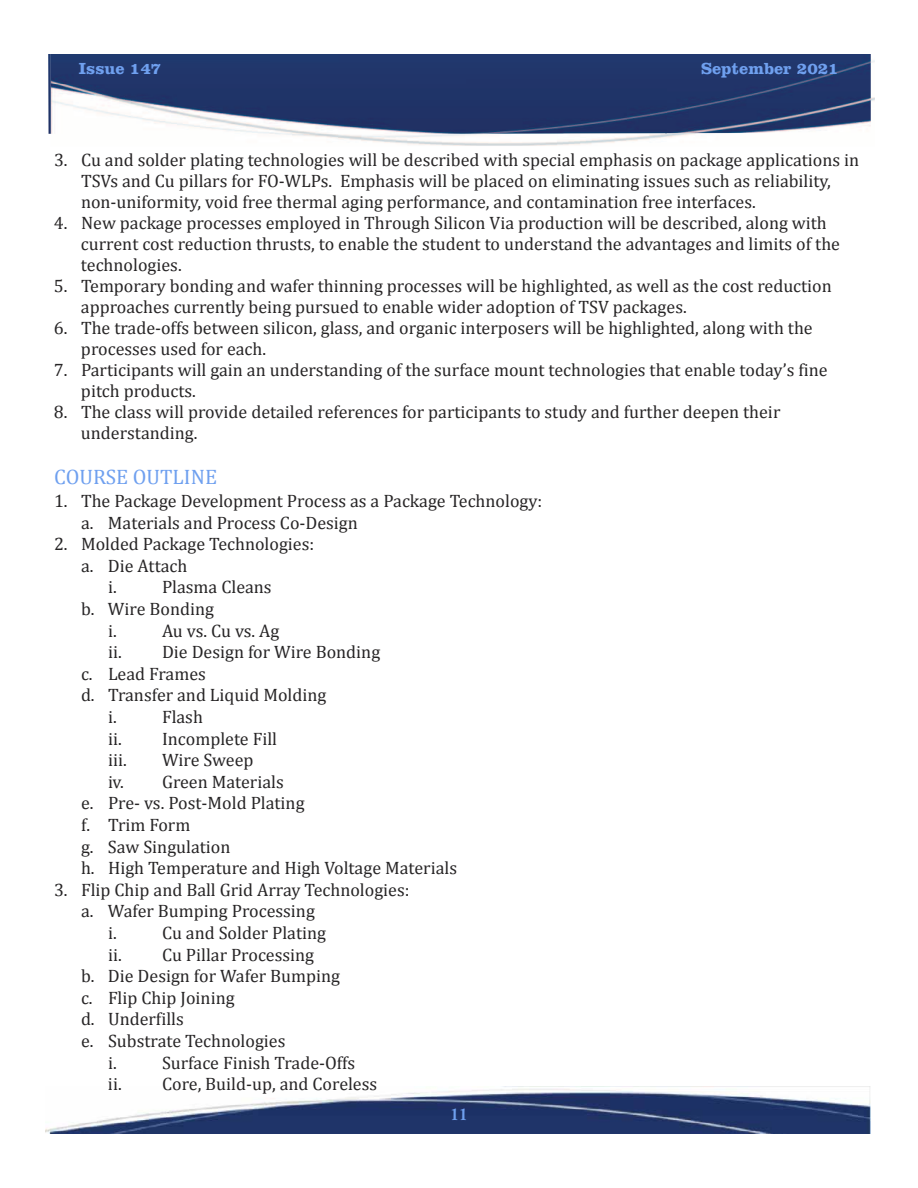
<style>
.page{position:relative;width:918px;height:1188px;background:#fff}
.page>*{position:absolute;margin:0;border:0;box-sizing:border-box;transform-origin:0 0}
.t1{font:21px "Cambria";color:#6fa0ef}
.t2{font:18px/21px "Cambria";color:#272526}
.t3{font:700 16.5px "Clarendon BT";color:#6fa0ef}
.t4{font:700 16.5px "Calisto";color:#6fa0ef}
</style>
<div class="page">
<img style="left:48px;top:54px;width:3px;height:80px">
<img style="left:871px;top:60px;width:4px;height:41px">
<img style="left:279px;top:134px;width:413px;height:12px">
<img style="left:51px;top:54px;width:820px;height:80px">
<img style="left:45px;top:1087px;width:825px;height:47px">
<p class="t3" style="left:79px;top:62px;width:84px">Issue 147</p>
<p class="t3" style="left:701px;top:62px;width:139px">September 2021</p>
<p class="t2" style="left:81px;top:149px;width:780px;text-indent:-27px">3. Cu and solder plating technologies will be described with special emphasis on package applications in<br>TSVs and Cu pillars for FO-WLPs. Emphasis will be placed on eliminating issues such as reliability, non-uniformity, void free thermal aging performance, and contamination free interfaces.</p>
<p class="t2" style="left:81px;top:212px;width:761px;text-indent:-27px">4. New package processes employed in Through Silicon Via production will be described, along with current cost reduction thrusts, to enable the student to understand the advantages and limits of the technologies.</p>
<p class="t2" style="left:81px;top:275px;width:752px;text-indent:-27px">5. Temporary bonding and wafer thinning processes will be highlighted, as well as the cost reduction approaches currently being pursued to enable wider adoption of TSV packages.</p>
<p class="t2" style="left:81px;top:317px;width:733px;text-indent:-27px">6. The trade-offs between silicon, glass, and organic interposers will be highlighted, along with the processes used for each.</p>
<p class="t2" style="left:81px;top:359px;width:748px;text-indent:-27px">7. Participants will gain an understanding of the surface mount technologies that enable today’s fine pitch products.</p>
<p class="t2" style="left:81px;top:401px;width:701px;text-indent:-27px">8. The class will provide detailed references for participants to study and further deepen their understanding.</p>
<p class="t1" style="left:54px;top:464px;width:165px">COURSE OUTLINE</p>
<p class="t2" style="left:81px;top:490px;width:463px;line-height:21.6px;text-indent:-27px">1. The Package Development Process as a Package Technology: a. Materials and Process Co-Design</p>
<p class="t2" style="left:54px;top:533px;width:262px">2. Molded Package Technologies:</p>
<p class="t2" style="left:81px;top:555px;width:108px">a. Die Attach</p>
<p class="t2" style="left:108px;top:576px;width:10px">i.</p>
<p class="t2" style="left:162px;top:576px;width:111px">Plasma Cleans</p>
<p class="t2" style="left:81px;top:598px;width:135px">b. Wire Bonding</p>
<p class="t2" style="left:108px;top:620px;width:10px">i.</p>
<p class="t2" style="left:162px;top:620px;width:119px">Au vs. Cu vs. Ag</p>
<p class="t2" style="left:108px;top:641px;width:274px">ii. Die Design for Wire Bonding</p>
<p class="t2" style="left:81px;top:663px;width:126px">c. Lead Frames</p>
<p class="t2" style="left:81px;top:684px;width:247px">d. Transfer and Liquid Molding</p>
<p class="t2" style="left:108px;top:706px;width:10px">i.</p>
<p class="t2" style="left:108px;top:706px;width:171px;line-height:21.6px;text-indent:54px">Flash<br>ii. Incomplete Fill iii.</p>
<p class="t2" style="left:162px;top:749px;width:93px">Wire Sweep</p>
<p class="t2" style="left:108px;top:771px;width:177px">iv. Green Materials</p>
<p class="t2" style="left:81px;top:792px;width:225px">e. Pre- vs. Post-Mold Plating</p>
<p class="t2" style="left:81px;top:814px;width:111px">f. Trim Form</p>
<p class="t2" style="left:81px;top:836px;width:151px">g. Saw Singulation</p>
<p class="t2" style="left:81px;top:857px;width:378px">h. High Temperature and High Voltage Materials</p>
<p class="t2" style="left:54px;top:879px;width:357px">3. Flip Chip and Ball Grid Array Technologies:</p>
<p class="t2" style="left:81px;top:900px;width:235px">a. Wafer Bumping Processing</p>
<p class="t2" style="left:108px;top:922px;width:10px">i.</p>
<p class="t2" style="left:162px;top:922px;width:166px">Cu and Solder Plating</p>
<p class="t2" style="left:108px;top:944px;width:208px">ii. Cu Pillar Processing</p>
<p class="t2" style="left:81px;top:965px;width:261px">b. Die Design for Wafer Bumping</p>
<p class="t2" style="left:81px;top:987px;width:155px">c. Flip Chip Joining</p>
<p class="t2" style="left:81px;top:1008px;width:104px">d. Underfills</p>
<p class="t2" style="left:81px;top:1030px;width:206px">e. Substrate Technologies</p>
<p class="t2" style="left:108px;top:1052px;width:10px">i.</p>
<p class="t2" style="left:108px;top:1051px;width:271px;line-height:21.6px;text-indent:54px">Surface Finish Trade-Offs<br>ii. Core, Build-up, and Coreless</p>
<p class="t4" style="left:451px;top:1108px;width:18px">11</p>
</div>
